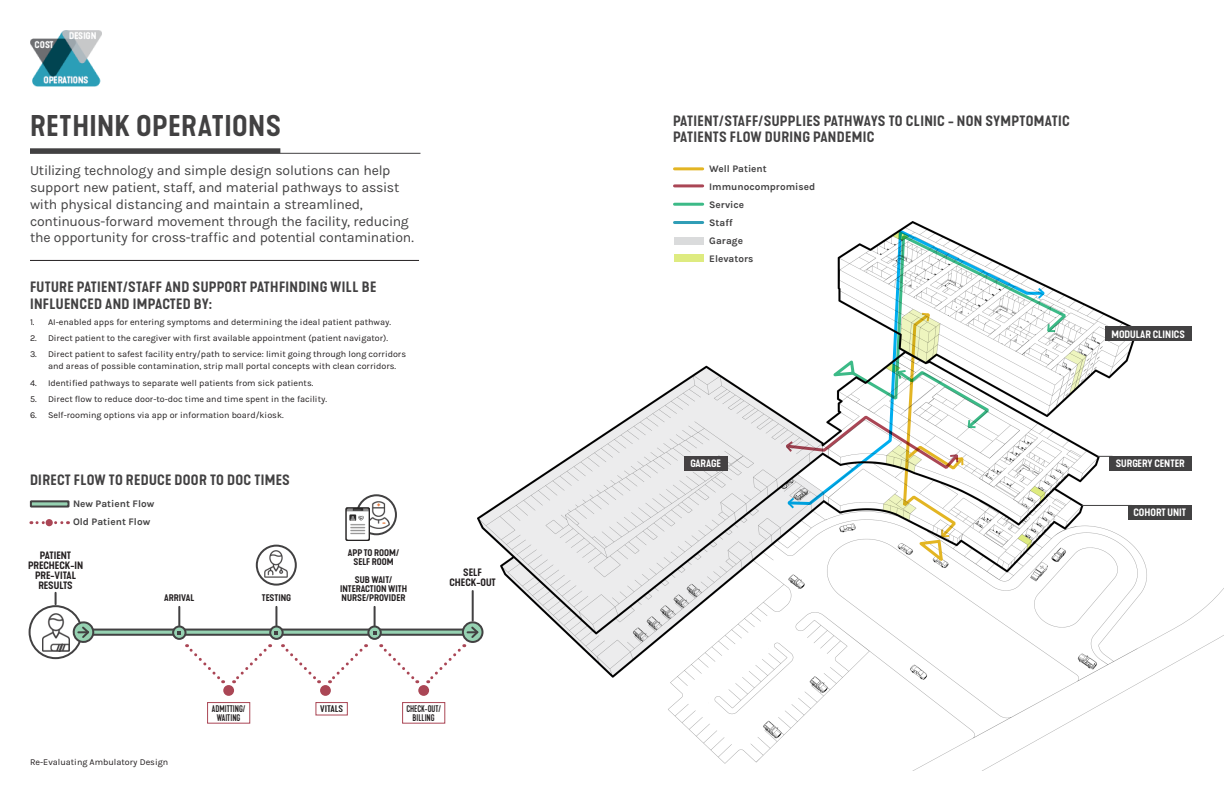
<style>
.page{position:relative;width:1224px;height:792px;background:#fff}
.page>*{position:absolute;margin:0;border:0;box-sizing:border-box;transform-origin:0 0}
.Heading_1_-_Line_Bel{font:600 expanded 28px "Kapra Neue";letter-spacing:.015em;color:#424142}
.t1{font:14px/16.8px "Karla";letter-spacing:-.015em;color:#424142}
.Heading_2{font:600 expanded 14px/16.8px "Kapra Neue";letter-spacing:.025em;color:#424142}
.Body_Text{font:700 10px "Karla";color:#424142}
.Body_Text_-_Small{font:600 expanded 10px/10px "Kapra Neue";color:#231f20;text-align:center}
.Body_Text-2{font:600 expanded 10px "Kapra Neue";color:#fff}
.t2{font:9px/12px "Karla";color:#231f20}
.Body_Text_-_Small-2{font:600 expanded 9px/9px "Kapra Neue";color:#231f20;text-align:center}
.Body_Text_-_Small-3{font:500 9px/9px "Kapra Neue";color:#231f20;text-align:center}
.Body_Text_-_Small-4{font:500 9px "Kapra Neue";color:#231f20;scale:1.25 1}
</style>
<div class="page">
<img style="left:478px;top:221px;width:746px;height:549px">
<hr style="left:30px;top:153px;width:390px;height:1px;background:#424142">
<div style="left:30px;top:148px;width:250px;height:5px;background:#424142"></div>
<hr style="left:30px;top:260px;width:389px;height:1px;background:#231f20">
<img style="left:30px;top:30px;width:72px;height:57px">
<div style="left:1105px;top:327px;width:86px;height:14px;background:#424142"></div>
<div style="left:1109px;top:456px;width:82px;height:14px;background:#424142"></div>
<div style="left:1128px;top:505px;width:63px;height:14px;background:#424142"></div>
<svg style="left:784px;top:234px;width:283px;height:332px"></svg>
<hr style="left:1082px;top:505px;width:50px;height:1px;background:#424142">
<hr style="left:674px;top:167px;width:29px;height:3px;background:#e3b523">
<hr style="left:674px;top:184px;width:29px;height:3px;background:#aa4655">
<hr style="left:674px;top:203px;width:29px;height:3px;background:#3cba87">
<hr style="left:674px;top:221px;width:29px;height:3px;background:#2f9db6">
<div style="left:674px;top:237px;width:29px;height:7px;background:#dadbdc"></div>
<div style="left:674px;top:254px;width:29px;height:8px;background:#deeb80"></div>
<div style="left:684px;top:456px;width:43px;height:14px;background:#444143"></div>
<svg style="left:31px;top:521px;width:37px;height:3px"></svg>
<svg style="left:30px;top:500px;width:40px;height:8px"></svg>
<div style="left:46px;top:519px;width:7px;height:7px;background:#aa4655;border-radius:50%"></div>
<img style="left:265px;top:551px;width:23px;height:26px">
<div style="left:256px;top:545px;width:41px;height:41px;border:2px solid #424142;border-radius:50%"></div>
<svg style="left:30px;top:606px;width:52px;height:52px"></svg>
<div style="left:29px;top:605px;width:54px;height:54px;border:2px solid #424142;border-radius:50%"></div>
<img style="left:42px;top:614px;width:27px;height:37px">
<svg style="left:55px;top:593px;width:2px;height:11px"></svg>
<img style="left:369px;top:501px;width:20px;height:27px">
<div style="left:356px;top:494px;width:41px;height:41px;border:2px solid #424142;border-radius:50%"></div>
<img style="left:346px;top:507px;width:23px;height:33px">
<svg style="left:97px;top:629px;width:329px;height:7px;background:#6e897b"></svg>
<svg style="left:70px;top:618px;width:27px;height:26px"></svg>
<hr style="left:472px;top:591px;width:2px;height:30px;background:#424142">
<svg style="left:463px;top:622px;width:20px;height:20px"></svg>
<div style="left:462px;top:621px;width:22px;height:22px;border:2px solid #424142;border-radius:50%"></div>
<svg style="left:178px;top:607px;width:2px;height:18px"></svg>
<svg style="left:275px;top:607px;width:2px;height:18px"></svg>
<svg style="left:374px;top:607px;width:2px;height:18px"></svg>
<svg style="left:173px;top:626px;width:13px;height:13px"></svg>
<div style="left:172px;top:625px;width:15px;height:15px;border:2px solid #424142;border-radius:50%"></div>
<svg style="left:270px;top:626px;width:13px;height:13px"></svg>
<div style="left:269px;top:625px;width:15px;height:15px;border:2px solid #424142;border-radius:50%"></div>
<svg style="left:368px;top:626px;width:13px;height:13px"></svg>
<div style="left:367px;top:625px;width:15px;height:15px;border:2px solid #424142;border-radius:50%"></div>
<div style="left:207px;top:702px;width:43px;height:22px;border:1px solid #aa4655"></div>
<div style="left:315px;top:702px;width:33px;height:14px;border:1px solid #aa4655"></div>
<div style="left:402px;top:702px;width:43px;height:22px;border:1px solid #aa4655"></div>
<div style="left:223px;top:685px;width:11px;height:11px;background:#aa4655;border-radius:50%"></div>
<div style="left:320px;top:685px;width:11px;height:11px;background:#aa4655;border-radius:50%"></div>
<div style="left:418px;top:685px;width:11px;height:11px;background:#aa4655;border-radius:50%"></div>
<svg style="left:187px;top:644px;width:38px;height:40px"></svg>
<svg style="left:283px;top:644px;width:38px;height:40px"></svg>
<svg style="left:381px;top:644px;width:38px;height:40px"></svg>
<svg style="left:232px;top:644px;width:39px;height:40px"></svg>
<svg style="left:328px;top:644px;width:39px;height:40px"></svg>
<svg style="left:426px;top:625px;width:54px;height:59px"></svg>
<p class="Heading_1_-_Line_Bel" style="left:30px;top:108px;width:253px">RETHINK OPERATIONS</p>
<p class="Heading_2" style="left:673px;top:112px;width:398px">PATIENT/STAFF/SUPPLIES PATHWAYS TO CLINIC - NON SYMPTOMATIC<br>PATIENTS FLOW DURING PANDEMIC</p>
<p class="t1" style="left:30px;top:162px;width:385px">Utilizing technology and simple design solutions can help support new patient, staff, and material pathways to assist with physical distancing and maintain a streamlined, continuous-forward movement through the facility, reducing the opportunity for cross-traffic and potential contamination.</p>
<p class="Heading_2" style="left:30px;top:279px;width:348px">FUTURE PATIENT/STAFF AND SUPPORT PATHFINDING WILL BE<br>INFLUENCED AND IMPACTED BY:</p>
<p class="t2" style="left:30px;top:316px;width:363px">1. AI-enabled apps for entering symptoms and determining the ideal patient pathway.</p>
<p class="t2" style="left:30px;top:332px;width:360px">2. Direct patient to the caregiver with first available appointment (patient navigator).</p>
<p class="t2" style="left:48px;top:349px;width:360px;text-indent:-18px">3. Direct patient to safest facility entry/path to service: limit going through long corridors and areas of possible contamination, strip mall portal concepts with clean corridors.</p>
<p class="t2" style="left:30px;top:377px;width:285px">4. Identified pathways to separate well patients from sick patients.</p>
<p class="t2" style="left:30px;top:393px;width:299px">5. Direct flow to reduce door-to-doc time and time spent in the facility.</p>
<p class="t2" style="left:30px;top:409px;width:255px">6. Self-rooming options via app or information board/kiosk.</p>
<p class="Body_Text" style="left:709px;top:162px;width:59px">Well Patient</p>
<p class="Body_Text" style="left:709px;top:180px;width:108px">Immunocompromised</p>
<p class="Body_Text" style="left:709px;top:198px;width:36px">Service</p>
<p class="Body_Text" style="left:709px;top:216px;width:25px">Staff</p>
<p class="Body_Text" style="left:709px;top:234px;width:35px">Garage</p>
<p class="Body_Text" style="left:709px;top:252px;width:46px">Elevators</p>
<p class="Heading_2" style="left:30px;top:472px;width:261px">DIRECT FLOW TO REDUCE DOOR TO DOC TIMES</p>
<p class="Body_Text" style="left:73px;top:498px;width:83px">New Patient Flow</p>
<p class="Body_Text" style="left:73px;top:516px;width:79px">Old Patient Flow</p>
<p class="Body_Text_-_Small" style="left:28px;top:550px;width:57px">PATIENT<br>PRECHECK-IN<br>PRE-VITAL<br>RESULTS</p>
<p class="Body_Text_-_Small-2" style="left:164px;top:593px;width:32px">ARRIVAL</p>
<p class="Body_Text_-_Small-2" style="left:262px;top:593px;width:31px">TESTING</p>
<p class="Body_Text_-_Small-2" style="left:348px;top:548px;width:53px">APP TO ROOM/<br>SELF ROOM</p>
<p class="Body_Text_-_Small-2" style="left:340px;top:575px;width:68px">SUB WAIT/<br>INTERACTION WITH<br>NURSE/PROVIDER</p>
<p class="Body_Text_-_Small" style="left:450px;top:567px;width:48px">SELF<br>CHECK-OUT</p>
<p class="t2" style="left:30px;top:756px;width:140px">Re-Evaluating Ambulatory Design</p>
<p class="Body_Text_-_Small-3" style="left:212px;top:704px;width:35px">ADMITTING/</p>
<p class="Body_Text_-_Small-3" style="left:217px;top:713px;width:25px">WAITING</p>
<p class="Body_Text_-_Small-4" style="left:320px;top:703px;width:20px">VITALS</p>
<p class="Body_Text_-_Small-3" style="left:406px;top:704px;width:36px">CHECK-OUT/<br>BILLING</p>
<p class="Body_Text-2" style="left:690px;top:457px;width:32px">GARAGE</p>
<p class="Body_Text-2" style="left:1111px;top:328px;width:75px">MODULAR CLINICS</p>
<p class="Body_Text-2" style="left:1116px;top:457px;width:71px">SURGERY CENTER</p>
<p class="Body_Text-2" style="left:1134px;top:506px;width:54px">COHORT UNIT</p>
</div>
